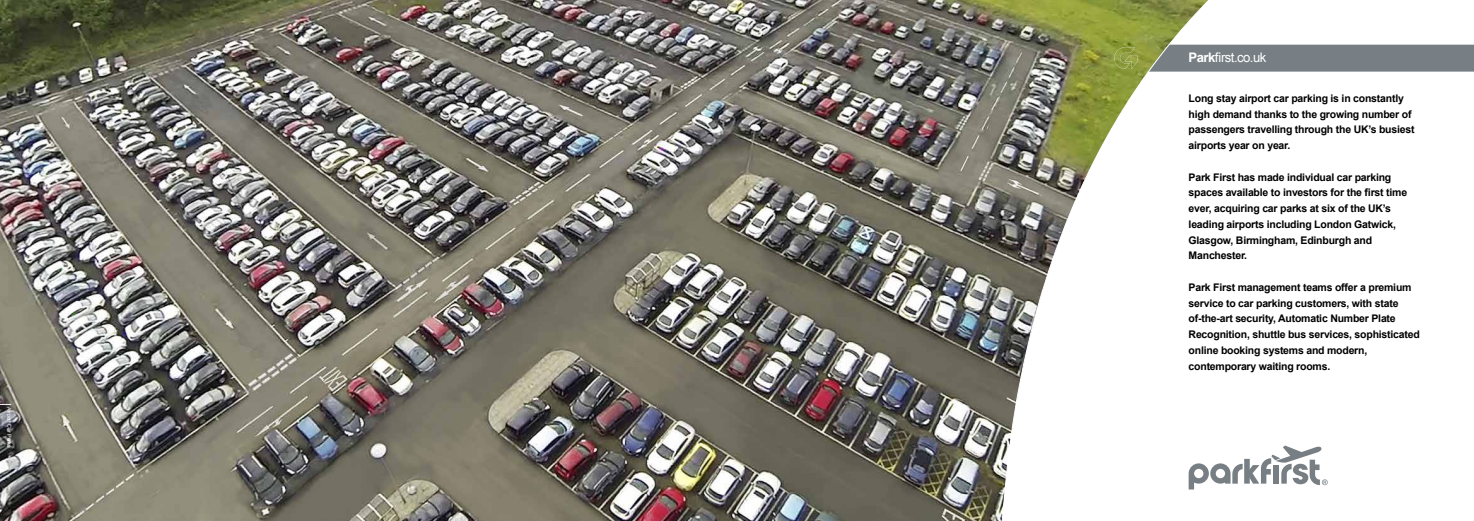
<style>
.page{position:relative;width:1474px;height:521px;background:#fff}
.page>*{position:absolute;margin:0;border:0;box-sizing:border-box;transform-origin:0 0}
.t1{font:13.12px "Arial";letter-spacing:-.04em;color:#fff}
.t2{font:700 10.5px/15.8px "Arial";letter-spacing:-.02em;color:#000}
.t3{font:5.25px "Arial";color:#fff}
.s1{font-weight:700}
</style>
<div class="page">
<div style="left:1334px;top:45px;width:139px;height:27px;background:#777f84"></div>
<img style="left:0;top:0;width:1334px;height:521px">
<svg style="left:1188px;top:445px;width:139px;height:44px"></svg>
<svg style="left:1114px;top:47px;width:23px;height:22px"></svg>
<p class="t3" style="left:13px;top:407px;width:42px;rotate:90deg">Airport Car Parks</p>
<p class="t1" style="left:1188px;top:49px;width:79px"><span class="s1">Park</span>first.co.uk</p>
<p class="t2" style="left:1188px;top:91px;width:227px">Long stay airport car parking is in constantly high demand thanks to the growing number of passengers travelling through the UK’s busiest airports year on year.</p>
<p class="t2" style="left:1188px;top:169px;width:220px">Park First has made individual car parking spaces available to investors for the first time ever, acquiring car parks at six of the UK’s leading airports including London Gatwick, Glasgow, Birmingham, Edinburgh and Manchester.</p>
<p class="t2" style="left:1188px;top:280px;width:233px">Park First management teams offer a premium service to car parking customers, with state of-the-art security, Automatic Number Plate Recognition, shuttle bus services, sophisticated online booking systems and modern, contemporary waiting rooms.</p>
</div>
